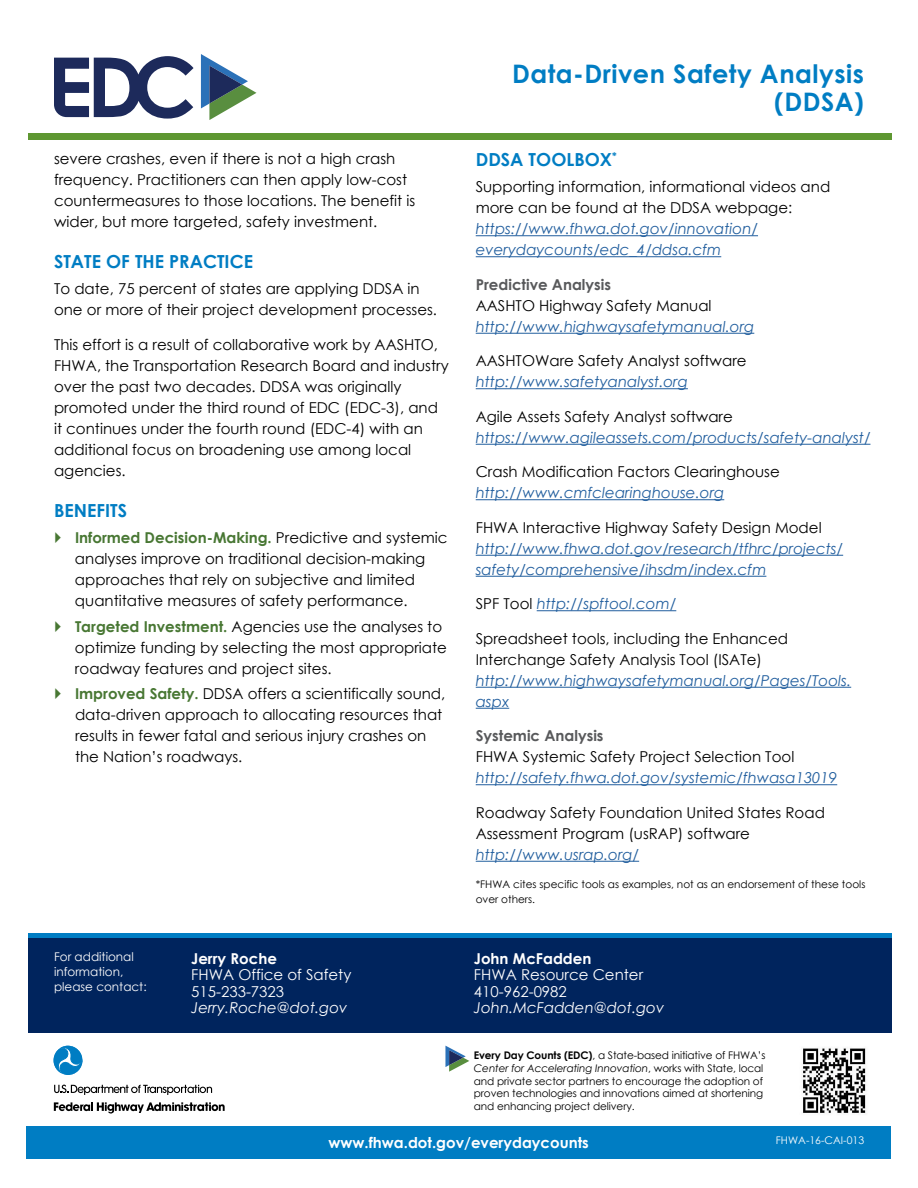
<style>
.page{position:relative;width:918px;height:1188px;background:#fff}
.page>*{position:absolute;margin:0;border:0;box-sizing:border-box;transform-origin:0 0}
.t1{font:700 25.5px/28.5px "Century Gothic";letter-spacing:.02em;color:#007dc3;text-align:right}
.t2{font:700 18px "Century Gothic";color:#007dc3}
.t3{font:15px/21px "Century Gothic";color:#000}
.t4{font:italic 15px/21px "Century Gothic";color:#215e9e}
.t5{font:15px/16.5px "Century Gothic";color:#fff}
.Footer_EDC_Website{font:700 15px "Century Gothic";color:#fff}
.t6{font:italic 15px "Century Gothic";color:#fff}
.t7{font:700 15px "Century Gothic";color:#58595b}
.t8{font:12px/15px "Century Gothic";color:#fff}
.t9{font:10.5px/12.6px "Century Gothic";letter-spacing:-.01em;color:#000}
.Paragraph_Style_1{font:10.5px "Century Gothic";color:#fff}
.s1{font-weight:700;color:#487733}
.s2{font-style:normal;color:#000}
.s3{font-weight:700}
.s4{font-style:italic}
</style>
<div class="page">
<svg style="left:28px;top:933px;width:864px;height:6px;background:#006eb2"></svg>
<div style="left:28px;top:939px;width:864px;height:94px;background:#00245d"></div>
<div style="left:28px;top:133px;width:864px;height:7px;background:#5e9732"></div>
<div style="left:26px;top:1126px;width:865px;height:33px;background:#007dc3"></div>
<svg style="left:54px;top:1085px;width:158px;height:10px"></svg>
<svg style="left:54px;top:1102px;width:171px;height:12px"></svg>
<svg style="left:53px;top:1046px;width:30px;height:29px"></svg>
<img style="left:802px;top:1048px;width:64px;height:66px">
<svg style="left:445px;top:1046px;width:24px;height:26px"></svg>
<svg style="left:201px;top:54px;width:55px;height:66px"></svg>
<svg style="left:54px;top:56px;width:140px;height:63px"></svg>
<hr style="left:476px;top:235px;width:282px;height:1px;background:#215e9e">
<hr style="left:476px;top:256px;width:245px;height:1px;background:#215e9e">
<hr style="left:476px;top:333px;width:278px;height:1px;background:#215e9e">
<hr style="left:476px;top:388px;width:212px;height:1px;background:#215e9e">
<hr style="left:476px;top:444px;width:394px;height:1px;background:#215e9e">
<hr style="left:476px;top:499px;width:248px;height:1px;background:#215e9e">
<hr style="left:476px;top:555px;width:367px;height:1px;background:#215e9e">
<hr style="left:476px;top:576px;width:290px;height:1px;background:#215e9e">
<hr style="left:537px;top:610px;width:139px;height:1px;background:#215e9e">
<hr style="left:476px;top:687px;width:375px;height:1px;background:#215e9e">
<hr style="left:476px;top:708px;width:33px;height:1px;background:#215e9e">
<hr style="left:476px;top:784px;width:361px;height:1px;background:#215e9e">
<hr style="left:476px;top:861px;width:163px;height:1px;background:#215e9e">
<p class="t3" style="left:54px;top:148px;width:363px">severe crashes, even if there is not a high crash frequency. Practitioners can then apply low-cost countermeasures to those locations. The benefit is wider, but more targeted, safety investment.</p>
<p class="t2" style="left:54px;top:248px;width:201px">STATE OF THE PRACTICE</p>
<p class="t3" style="left:54px;top:278px;width:385px">To date, 75 percent of states are applying DDSA in one or more of their project development processes.</p>
<p class="t3" style="left:54px;top:334px;width:396px">This effort is a result of collaborative work by AASHTO, FHWA, the Transportation Research Board and industry over the past two decades. DDSA was originally promoted under the third round of EDC (EDC-3), and it continues under the fourth round (EDC-4) with an additional focus on broadening use among local agencies.</p>
<p class="t2" style="left:54px;top:497px;width:75px">BENEFITS</p>
<p class="t3" style="left:75px;top:527px;width:374px"><span class="s1">Informed Decision-Making.</span> Predictive and systemic analyses improve on traditional decision-making approaches that rely on subjective and limited quantitative measures of safety performance.</p>
<p class="t3" style="left:75px;top:616px;width:374px"><span class="s1">Targeted Investment.</span> Agencies use the analyses to optimize funding by selecting the most appropriate roadway features and project sites.</p>
<p class="t3" style="left:75px;top:683px;width:372px"><span class="s1">Improved Safety.</span> DDSA offers a scientifically sound, data-driven approach to allocating resources that results in fewer fatal and serious injury crashes on the Nation’s roadways.</p>
<h1 class="t1" style="left:512px;top:58px;width:353px">Data-Driven Safety Analysis (DDSA)</h1>
<p class="t2" style="left:476px;top:146px;width:143px">DDSA TOOLBOX<sup>*</sup></p>
<p class="t3" style="left:476px;top:176px;width:356px">Supporting information, informational videos and more can be found at the DDSA webpage:</p>
<p class="t4" style="left:476px;top:218px;width:284px">https://www.fhwa.dot.gov/innovation/ everydaycounts/edc_4/ddsa.cfm</p>
<p class="t7" style="left:476px;top:273px;width:137px">Predictive Analysis</p>
<p class="t3" style="left:476px;top:295px;width:237px">AASHTO Highway Safety Manual</p>
<p class="t4" style="left:476px;top:316px;width:280px">http://www.highwaysafetymanual.org</p>
<p class="t3" style="left:476px;top:350px;width:272px">AASHTOWare Safety Analyst software</p>
<p class="t4" style="left:476px;top:371px;width:214px">http://www.safetyanalyst.org</p>
<p class="t3" style="left:476px;top:406px;width:259px">Agile Assets Safety Analyst software</p>
<p class="t4" style="left:476px;top:427px;width:396px">https://www.agileassets.com/products/safety-analyst/</p>
<p class="t3" style="left:476px;top:461px;width:306px">Crash Modification Factors Clearinghouse</p>
<p class="t4" style="left:476px;top:482px;width:250px">http://www.cmfclearinghouse.org</p>
<p class="t3" style="left:476px;top:517px;width:347px">FHWA Interactive Highway Safety Design Model</p>
<p class="t4" style="left:476px;top:538px;width:369px">http://www.fhwa.dot.gov/research/tfhrc/projects/ safety/comprehensive/ihsdm/index.cfm</p>
<p class="t4" style="left:476px;top:593px;width:202px"><span class="s2">SPF Tool</span> http://spftool.com/</p>
<p class="t3" style="left:476px;top:628px;width:314px">Spreadsheet tools, including the Enhanced<br>Interchange Safety Analysis Tool (ISATe)</p>
<p class="t4" style="left:476px;top:670px;width:377px">http://www.highwaysafetymanual.org/Pages/Tools. aspx</p>
<p class="t7" style="left:476px;top:724px;width:129px">Systemic Analysis</p>
<p class="t3" style="left:476px;top:746px;width:320px">FHWA Systemic Safety Project Selection Tool</p>
<p class="t4" style="left:476px;top:767px;width:363px">http://safety.fhwa.dot.gov/systemic/fhwasa13019</p>
<p class="t3" style="left:476px;top:802px;width:351px">Roadway Safety Foundation United States Road<br>Assessment Program (usRAP) software</p>
<p class="t4" style="left:476px;top:844px;width:165px">http://www.usrap.org/</p>
<p class="t9" style="left:476px;top:877px;width:391px;line-height:15px">*FHWA cites specific tools as examples, not as an endorsement of these tools over others.</p>
<p class="t8" style="left:54px;top:949px;width:94px">For additional information, please contact:</p>
<p class="Footer_EDC_Website" style="left:191px;top:947px;width:87px">Jerry Roche</p>
<p class="Footer_EDC_Website" style="left:474px;top:947px;width:119px">John McFadden</p>
<p class="t5" style="left:474px;top:966px;width:171px">FHWA Resource Center<br>410-962-0982</p>
<p class="t6" style="left:474px;top:997px;width:192px">John.McFadden@dot.gov</p>
<p class="t9" style="left:474px;top:1049px;width:293px"><span class="s3">Every Day Counts (EDC)</span>, a State-based initiative of FHWA’s <span class="s4">Center for Accelerating Innovation</span>, works with State, local and private sector partners to encourage the adoption of proven technologies and innovations aimed at shortening and enhancing project delivery.</p>
<p class="Footer_EDC_Website" style="left:329px;top:1131px;width:262px">www.fhwa.dot.gov/everydaycounts</p>
<p class="t5" style="left:191px;top:966px;width:162px">FHWA Office of Safety<br>515-233-7323</p>
<p class="t6" style="left:191px;top:997px;width:158px">Jerry.Roche@dot.gov</p>
<p class="Paragraph_Style_1" style="left:776px;top:1133px;width:90px">FHWA-16-CAI-013</p>
</div>
